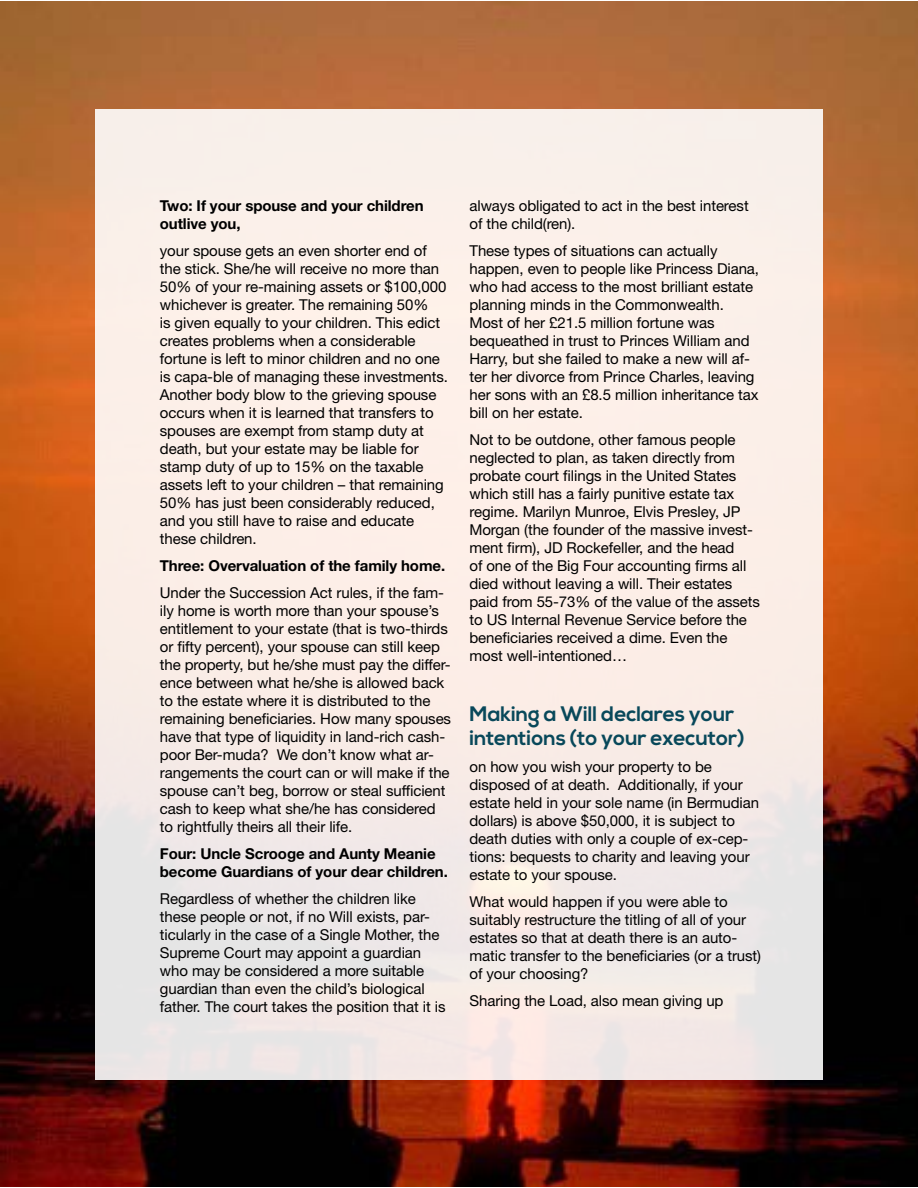
<style>
.page{position:relative;width:918px;height:1188px;background:#fff}
.page>*{position:absolute;margin:0;border:0;box-sizing:border-box;transform-origin:0 0}
.t1{font:700 21px/24px "Nexa";letter-spacing:-.005em;color:#08485a}
.t2{font:15px/18px "Helvetica Neue LT Std";letter-spacing:-.005em;color:#000}
.t3{font:700 15px/18px "Helvetica Neue LT Std";letter-spacing:-.005em;color:#000}
</style>
<div class="page">
<img style="left:0;top:2px;width:918px;height:1185px">
<div style="left:95px;top:109px;width:728px;height:970px;background:linear-gradient(to bottom,#fff2ea,#efe7e5)"></div>
<p class="t3" style="left:160px;top:196px;width:265px">Two: If your spouse and your children outlive you,</p>
<p class="t2" style="left:160px;top:241px;width:290px">your spouse gets an even shorter end of the stick. She/he will receive no more than 50% of your re-maining assets or $100,000 whichever is greater. The remaining 50%<br>is given equally to your children. This edict creates problems when a considerable fortune is left to minor children and no one is capa-ble of managing these investments.<br>Another body blow to the grieving spouse occurs when it is learned that transfers to spouses are exempt from stamp duty at death, but your estate may be liable for stamp duty of up to 15% on the taxable assets left to your children – that remaining 50% has just been considerably reduced, and you still have to raise and educate these children.</p>
<p class="t3" style="left:160px;top:556px;width:287px">Three: Overvaluation of the family home.</p>
<p class="t2" style="left:160px;top:583px;width:293px">Under the Succession Act rules, if the fam&shy;ily home is worth more than your spouse’s entitlement to your estate (that is two-thirds or fifty percent), your spouse can still keep the property, but he/she must pay the differ&shy;ence between what he/she is allowed back to the estate where it is distributed to the remaining beneficiaries. How many spouses have that type of liquidity in land-rich cash&shy;poor Ber-muda? We don’t know what ar&shy;rangements the court can or will make if the spouse can’t beg, borrow or steal sufficient cash to keep what she/he has considered to rightfully theirs all their life.</p>
<p class="t3" style="left:160px;top:844px;width:289px">Four: Uncle Scrooge and Aunty Meanie become Guardians of your dear children.</p>
<p class="t2" style="left:160px;top:889px;width:287px">Regardless of whether the children like these people or not, if no Will exists, par&shy;ticularly in the case of a Single Mother, the Supreme Court may appoint a guardian who may be considered a more suitable guardian than even the child’s biological father. The court takes the position that it is</p>
<p class="t2" style="left:470px;top:196px;width:281px">always obligated to act in the best interest of the child(ren).</p>
<p class="t2" style="left:470px;top:241px;width:291px">These types of situations can actually happen, even to people like Princess Diana, who had access to the most brilliant estate planning minds in the Commonwealth.<br>Most of her £21.5 million fortune was bequeathed in trust to Princes William and Harry, but she failed to make a new will af&shy;ter her divorce from Prince Charles, leaving her sons with an £8.5 million inheritance tax bill on her estate.</p>
<p class="t2" style="left:470px;top:430px;width:292px">Not to be outdone, other famous people neglected to plan, as taken directly from probate court filings in the United States which still has a fairly punitive estate tax regime. Marilyn Munroe, Elvis Presley, JP Morgan (the founder of the massive invest&shy;ment firm), JD Rockefeller, and the head<br>of one of the Big Four accounting firms all died without leaving a will. Their estates paid from 55-73% of the value of the assets to US Internal Revenue Service before the beneficiaries received a dime. Even the most well-intentioned…</p>
<h1 class="t1" style="left:470px;top:702px;width:277px">Making a Will declares your intentions (to your executor)</h1>
<p class="t2" style="left:470px;top:757px;width:291px">on how you wish your property to be disposed of at death. Additionally, if your estate held in your sole name (in Bermudian dollars) is above $50,000, it is subject to death duties with only a couple of ex-cep&shy;tions: bequests to charity and leaving your estate to your spouse.</p>
<p class="t2" style="left:470px;top:892px;width:293px">What would happen if you were able to suitably restructure the titling of all of your estates so that at death there is an auto&shy;matic transfer to the beneficiaries (or a trust) of your choosing?</p>
<p class="t2" style="left:470px;top:991px;width:256px">Sharing the Load, also mean giving up</p>
</div>
